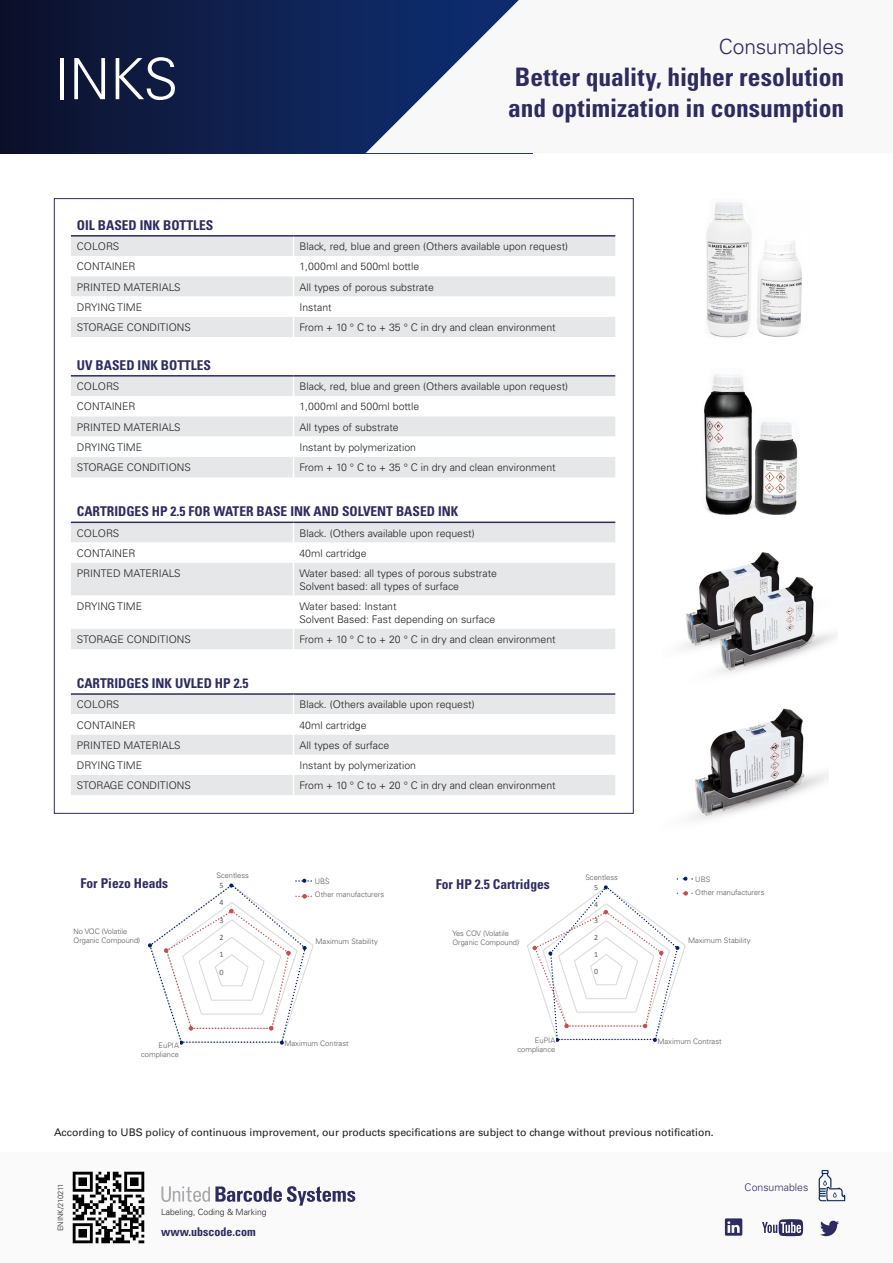
<style>
.page{position:relative;width:893px;height:1263px;background:#fff}
.page>*{position:absolute;margin:0;border:0;box-sizing:border-box;transform-origin:0 0}
.t1{font:300 57px "Univers";color:#fff}
.t2{font:700 condensed 25.5px "Univers";color:#2d2b60}
.t3{font:300 21px "Univers";letter-spacing:-.01em;color:#2d2b60}
.t4{font:700 condensed 13.5px "Univers";color:#2d2b60}
.t5{font:700 condensed 12px "Univers";color:#2d2b60}
.t6{font:300 10.5px "Univers";color:#231f20}
.t7{font:10.5px "Univers";color:#231f20}
.t8{font:300 10.5px "Univers";color:#2d2b60}
.t9{font:300 8.55px "Univers";color:#231f20}
.t10{font:8.25px/9.9px "Calibri";color:#595959;text-align:center}
.t11{font:7.95px/9.8px "Calibri";color:#595959;text-align:center}
.t12{font:300 7.5px/9px "Univers";color:#57585a}
.t13{font:300 7.5px "Univers";color:#231f20}
</style>
<div class="page">
<svg style="left:527px;top:877px;width:166px;height:165px"></svg>
<div style="left:487px;top:1037px;width:68px;height:17px;background:#fff"></div>
<div style="left:657px;top:1038px;width:71px;height:10px;background:#fff"></div>
<div style="left:688px;top:937px;width:72px;height:16px;background:#fff"></div>
<div style="left:585px;top:874px;width:37px;height:8px;background:#fff"></div>
<svg style="left:0;top:0;width:365px;height:153px;background:#0e1c45"></svg>
<svg style="left:365px;top:0;width:154px;height:153px"></svg>
<div style="left:0;top:1152px;width:893px;height:111px;background:#fafafa"></div>
<svg style="left:725px;top:1218px;width:17px;height:18px"></svg>
<svg style="left:762px;top:1219px;width:41px;height:17px"></svg>
<svg style="left:820px;top:1221px;width:19px;height:15px"></svg>
<img style="left:706px;top:202px;width:96px;height:136px">
<img style="left:691px;top:708px;width:138px;height:112px">
<img style="left:683px;top:552px;width:154px;height:122px">
<img style="left:704px;top:374px;width:94px;height:141px">
<img style="left:818px;top:1169px;width:28px;height:33px">
<div style="left:71px;top:237px;width:544px;height:240px;background:#e6e7e9"></div>
<svg style="left:71px;top:256px;width:544px;height:201px"></svg>
<svg style="left:293px;top:237px;width:1px;height:100px"></svg>
<svg style="left:293px;top:377px;width:1px;height:100px"></svg>
<hr style="left:71px;top:235px;width:222px;height:2px;background:#2d2b60">
<hr style="left:293px;top:235px;width:322px;height:2px;background:#2d2b60">
<hr style="left:71px;top:375px;width:222px;height:2px;background:#2d2b60">
<hr style="left:293px;top:375px;width:322px;height:2px;background:#2d2b60">
<div style="left:71px;top:523px;width:544px;height:126px;background:#e6e7e9"></div>
<svg style="left:71px;top:542px;width:544px;height:86px"></svg>
<hr style="left:71px;top:522px;width:222px;height:1px;background:#2d2b60">
<hr style="left:293px;top:522px;width:322px;height:1px;background:#2d2b60">
<svg style="left:293px;top:523px;width:1px;height:40px"></svg>
<hr style="left:293px;top:563px;width:1px;height:33px;background:#fff">
<hr style="left:293px;top:596px;width:1px;height:32px;background:#fff">
<svg style="left:293px;top:628px;width:1px;height:21px"></svg>
<hr style="left:71px;top:693px;width:222px;height:2px;background:#2d2b60">
<hr style="left:293px;top:693px;width:322px;height:2px;background:#2d2b60">
<svg style="left:71px;top:695px;width:544px;height:100px"></svg>
<svg style="left:148px;top:879px;width:166px;height:166px"></svg>
<div style="left:111px;top:1042px;width:68px;height:17px;background:#fff"></div>
<div style="left:216px;top:872px;width:37px;height:8px;background:#fff"></div>
<div style="left:284px;top:1040px;width:71px;height:9px;background:#fff"></div>
<svg style="left:161px;top:1186px;width:194px;height:20px"></svg>
<img style="left:72px;top:1171px;width:73px;height:73px">
<p class="t1" style="left:54px;top:45px;width:126px">INKS</p>
<p class="t3" style="left:719px;top:34px;width:127px">Consumables</p>
<p class="t2" style="left:515px;top:61px;width:331px">Better quality, higher resolution</p>
<p class="t2" style="left:508px;top:93px;width:338px">and optimization in consumption</p>
<p class="t4" style="left:77px;top:217px;width:138px">OIL BASED INK BOTTLES</p>
<p class="t6" style="left:77px;top:240px;width:44px">COLORS</p>
<p class="t6" style="left:299px;top:240px;width:270px">Black, red, blue and green (Others available upon request)</p>
<p class="t6" style="left:77px;top:260px;width:60px">CONTAINER</p>
<p class="t6" style="left:299px;top:260px;width:121px">1,000ml and 500ml bottle</p>
<p class="t6" style="left:77px;top:280px;width:105px">PRINTED MATERIALS</p>
<p class="t6" style="left:299px;top:280px;width:136px">All types of porous substrate</p>
<p class="t6" style="left:77px;top:301px;width:67px">DRYING TIME</p>
<p class="t6" style="left:299px;top:301px;width:34px">Instant</p>
<p class="t6" style="left:77px;top:321px;width:115px">STORAGE CONDITIONS</p>
<p class="t6" style="left:299px;top:321px;width:258px">From + 10 ° C to + 35 ° C in dry and clean environment</p>
<p class="t4" style="left:77px;top:357px;width:136px">UV BASED INK BOTTLES</p>
<p class="t6" style="left:77px;top:380px;width:44px">COLORS</p>
<p class="t6" style="left:299px;top:380px;width:270px">Black, red, blue and green (Others available upon request)</p>
<p class="t6" style="left:77px;top:400px;width:60px">CONTAINER</p>
<p class="t6" style="left:299px;top:400px;width:121px">1,000ml and 500ml bottle</p>
<p class="t6" style="left:77px;top:420px;width:105px">PRINTED MATERIALS</p>
<p class="t6" style="left:299px;top:420px;width:101px">All types of substrate</p>
<p class="t6" style="left:77px;top:441px;width:67px">DRYING TIME</p>
<p class="t6" style="left:299px;top:441px;width:118px">Instant by polymerization</p>
<p class="t6" style="left:77px;top:461px;width:115px">STORAGE CONDITIONS</p>
<p class="t6" style="left:299px;top:461px;width:258px">From + 10 ° C to + 35 ° C in dry and clean environment</p>
<p class="t4" style="left:77px;top:503px;width:383px">CARTRIDGES HP 2.5 FOR WATER BASE INK AND SOLVENT BASED INK</p>
<p class="t6" style="left:77px;top:526px;width:44px">COLORS</p>
<p class="t6" style="left:299px;top:526px;width:177px">Black. (Others available upon request)</p>
<p class="t6" style="left:77px;top:547px;width:60px">CONTAINER</p>
<p class="t6" style="left:299px;top:547px;width:69px">40ml cartridge</p>
<p class="t6" style="left:77px;top:567px;width:105px">PRINTED MATERIALS</p>
<p class="t6" style="left:299px;top:567px;width:199px">Water based: all types of porous substrate</p>
<p class="t6" style="left:299px;top:580px;width:161px">Solvent based: all types of surface</p>
<p class="t6" style="left:77px;top:600px;width:67px">DRYING TIME</p>
<p class="t6" style="left:299px;top:600px;width:99px">Water based: Instant</p>
<p class="t6" style="left:299px;top:612px;width:197px">Solvent Based: Fast depending on surface</p>
<p class="t6" style="left:77px;top:633px;width:115px">STORAGE CONDITIONS</p>
<p class="t6" style="left:299px;top:633px;width:258px">From + 10 ° C to + 20 ° C in dry and clean environment</p>
<p class="t4" style="left:77px;top:675px;width:173px">CARTRIDGES INK UVLED HP 2.5</p>
<p class="t6" style="left:77px;top:698px;width:44px">COLORS</p>
<p class="t6" style="left:299px;top:698px;width:177px">Black. (Others available upon request)</p>
<p class="t6" style="left:77px;top:718px;width:60px">CONTAINER</p>
<p class="t6" style="left:299px;top:718px;width:69px">40ml cartridge</p>
<p class="t6" style="left:77px;top:739px;width:105px">PRINTED MATERIALS</p>
<p class="t6" style="left:299px;top:739px;width:91px">All types of surface</p>
<p class="t6" style="left:77px;top:759px;width:67px">DRYING TIME</p>
<p class="t6" style="left:299px;top:759px;width:118px">Instant by polymerization</p>
<p class="t6" style="left:77px;top:779px;width:115px">STORAGE CONDITIONS</p>
<p class="t6" style="left:299px;top:779px;width:258px">From + 10 ° C to + 20 ° C in dry and clean environment</p>
<p class="t12" style="left:216px;top:871px;width:34px">Scentless</p>
<p class="t10" style="left:219px;top:870px;width:26px">Sin olor</p>
<p class="t10" style="left:315px;top:872px;width:59px;line-height:15.1px;text-align:left">UBS<br>Otros Fabricantes</p>
<p class="t12" style="left:315px;top:876px;width:16px">UBS</p>
<p class="t12" style="left:315px;top:890px;width:71px">Other manufacturers</p>
<p class="t4" style="left:81px;top:875px;width:89px">For Piezo Heads</p>
<p class="t4" style="left:436px;top:876px;width:115px">For HP 2.5 Cartridges</p>
<p class="t10" style="left:219px;top:880px;width:6px">5</p>
<p class="t10" style="left:219px;top:897px;width:6px">4</p>
<p class="t12" style="left:585px;top:873px;width:34px">Scentless</p>
<p class="t11" style="left:594px;top:873px;width:25px">Sin olor</p>
<p class="t11" style="left:594px;top:882px;width:5px">5</p>
<p class="t11" style="left:594px;top:899px;width:5px">4</p>
<p class="t11" style="left:696px;top:871px;width:58px;line-height:14.4px;text-align:left">UBS<br>Otros Fabricantes</p>
<p class="t12" style="left:695px;top:874px;width:16px">UBS</p>
<p class="t12" style="left:695px;top:888px;width:71px">Other manufacturers</p>
<p class="t10" style="left:219px;top:915px;width:6px">3</p>
<p class="t11" style="left:594px;top:915px;width:5px">3</p>
<p class="t12" style="left:74px;top:927px;width:68px">No VOC (Volatile<br>Organic Compound)</p>
<p class="t10" style="left:76px;top:928px;width:73px">No COV<br>(Compuesto Orgánico</p>
<p class="t10" style="left:219px;top:932px;width:6px">2</p>
<p class="t12" style="left:316px;top:936px;width:64px">Maximum Stability</p>
<p class="t10" style="left:316px;top:938px;width:65px">Máxima Estabilidad</p>
<p class="t12" style="left:452px;top:929px;width:68px">Yes COV (Volatile<br>Organic Compound)</p>
<p class="t11" style="left:454px;top:929px;width:71px">Sí COV<br>(Compuesto Orgánico</p>
<p class="t11" style="left:594px;top:932px;width:5px">2</p>
<p class="t12" style="left:688px;top:936px;width:64px">Maximum Stability</p>
<p class="t11" style="left:688px;top:938px;width:64px">Máxima Estabilidad</p>
<p class="t10" style="left:219px;top:949px;width:6px">1</p>
<p class="t11" style="left:594px;top:949px;width:5px">1</p>
<p class="t10" style="left:219px;top:967px;width:6px">0</p>
<p class="t11" style="left:594px;top:966px;width:5px">0</p>
<p class="t12" style="left:159px;top:1040px;width:22px">EuPIA</p>
<p class="t12" style="left:141px;top:1049px;width:39px">compliance</p>
<p class="t12" style="left:284px;top:1038px;width:66px">Maximum Contrast</p>
<p class="t10" style="left:284px;top:1039px;width:62px">Máximo Contraste</p>
<p class="t12" style="left:535px;top:1036px;width:22px">EuPIA</p>
<p class="t12" style="left:517px;top:1045px;width:39px">compliance</p>
<p class="t12" style="left:657px;top:1037px;width:66px">Maximum Contrast</p>
<p class="t11" style="left:657px;top:1036px;width:60px">Máximo Contraste</p>
<p class="t7" style="left:54px;top:1126px;width:661px">According to UBS policy of continuous improvement, our products specifications are subject to change without previous notification.</p>
<p class="t13" style="left:56px;top:1231px;width:49px;rotate:-90deg">ENINK/210211</p>
<p class="t9" style="left:161px;top:1206px;width:107px">Labeling, Coding &amp; Marking</p>
<p class="t5" style="left:161px;top:1224px;width:96px">www.ubscode.com</p>
<p class="t8" style="left:745px;top:1181px;width:65px">Consumables</p>
</div>
